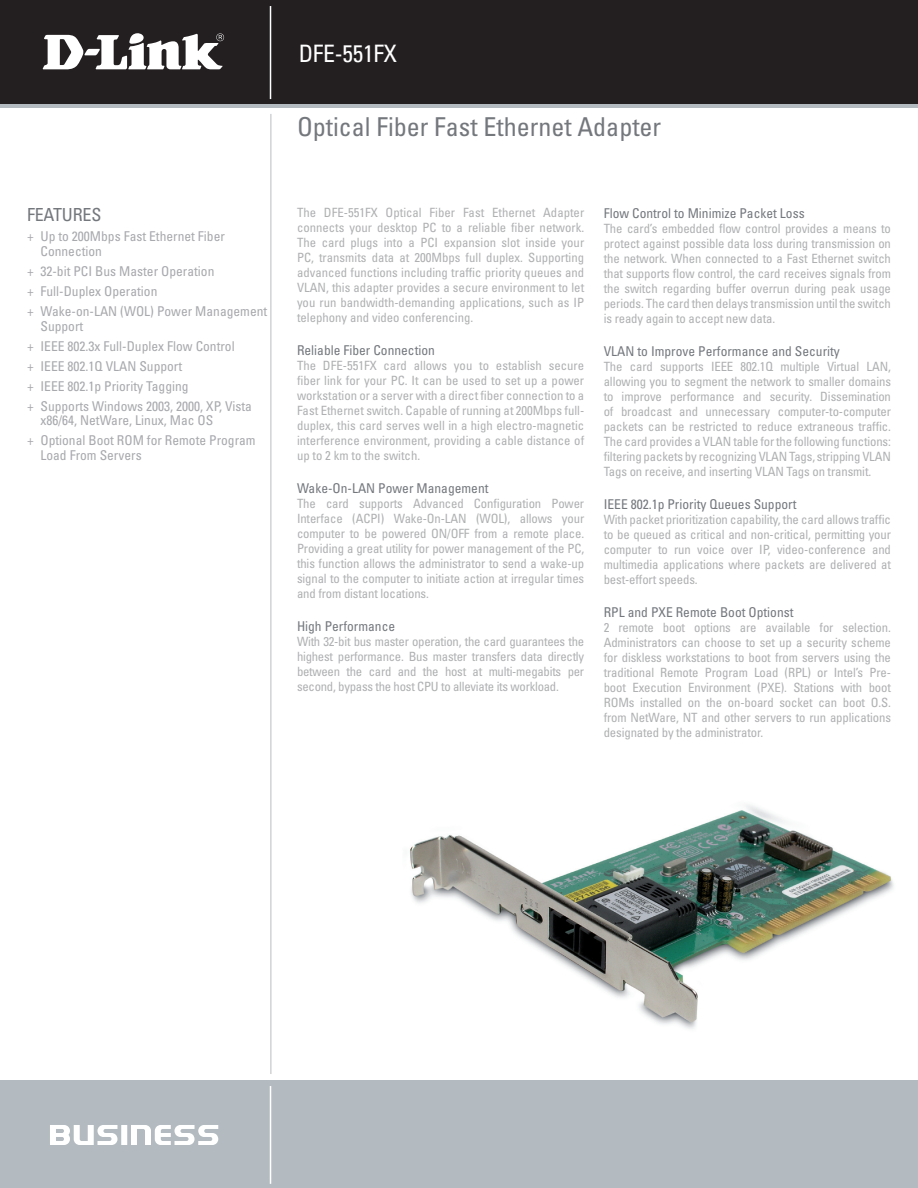
<style>
.page{position:relative;width:918px;height:1188px;background:#fff}
.page>*{position:absolute;margin:0;border:0;box-sizing:border-box;transform-origin:0 0}
.t1{font:condensed 26.1px "Univers";color:#74787d}
.t2{font:condensed 24px "Univers";letter-spacing:-.01em;color:#fff}
.t3{font:condensed 18px "Univers";letter-spacing:-.01em;color:#74787d}
.t4{font:condensed 13.5px/20px "Univers";color:#a8a9ad}
.t5{font:condensed 13.5px "Univers";color:#74787d}
.t6{font:condensed 12.75px/15px "Univers";letter-spacing:-.01em;color:#afb0b2;text-align:justify}
</style>
<div class="page">
<div style="left:0;top:0;width:918px;height:108px;background:linear-gradient(to right,#b3bbc0,#b3bbc0)"></div>
<div style="left:0;top:0;width:918px;height:103px;background:#231f20"></div>
<div style="left:0;top:1080px;width:918px;height:108px;background:#b3bbc0"></div>
<hr style="left:270px;top:6px;width:1px;height:93px;background:#fff">
<hr style="left:270px;top:1086px;width:1px;height:98px;background:#fff">
<svg style="left:50px;top:1125px;width:168px;height:20px"></svg>
<svg style="left:43px;top:33px;width:181px;height:36px"></svg>
<img style="left:410px;top:805px;width:484px;height:224px">
<hr style="left:270px;top:114px;width:2px;height:960px;background:#d1d2d4">
<h3 class="t3" style="left:27px;top:204px;width:76px">FEATURES</h3>
<p class="t4" style="left:40px;top:229px;width:186px;line-height:14.7px;text-indent:-14px">+ Up to 200Mbps Fast Ethernet Fiber<br>Connection</p>
<p class="t4" style="left:27px;top:261px;width:242px">+ 32-bit PCI Bus Master Operation<br>+ Full-Duplex Operation<br>+ Wake-on-LAN (WOL) Power Management</p>
<p class="t4" style="left:27px;top:316px;width:226px;text-indent:14px">Support<br>+ IEEE 802.3x Full-Duplex Flow Control<br>+ IEEE 802.1Q VLAN Support<br>+ IEEE 802.1p Priority Tagging<br>+ Supports Windows 2003, 2000, XP, Vista</p>
<p class="t4" style="left:27px;top:410px;width:230px;text-indent:14px">x86/64, NetWare, Linux, Mac OS<br>+ Optional Boot ROM for Remote Program</p>
<p class="t4" style="left:40px;top:445px;width:103px">Load From Servers</p>
<h2 class="t2" style="left:299px;top:38px;width:100px">DFE-551FX</h2>
<h1 class="t1" style="left:297px;top:110px;width:366px">Optical Fiber Fast Ethernet Adapter</h1>
<p class="t6" style="left:297px;top:205px;width:289px">The DFE-551FX Optical Fiber Fast Ethernet Adapter connects your desktop PC to a reliable fiber network.<br>The card plugs into a PCI expansion slot inside your PC, transmits data at 200Mbps full duplex. Supporting advanced functions including traffic priority queues and VLAN, this adapter provides a secure environment to let you run bandwidth-demanding applications, such as IP telephony and video conferencing.</p>
<p class="t5" style="left:297px;top:342px;width:139px">Reliable Fiber Connection</p>
<p class="t6" style="left:297px;top:358px;width:289px">The DFE-551FX card allows you to establish secure fiber link for your PC. It can be used to set up a power workstation or a server with a direct fiber connection to a Fast Ethernet switch. Capable of running at 200Mbps full&shy;duplex, this card serves well in a high electro-magnetic interference environment, providing a cable distance of up to 2 km to the switch.</p>
<p class="t5" style="left:297px;top:480px;width:193px">Wake-On-LAN Power Management</p>
<p class="t6" style="left:297px;top:496px;width:289px">The card supports Advanced Configuration Power Interface (ACPI) Wake-On-LAN (WOL), allows your computer to be powered ON/OFF from a remote place.<br>Providing a great utility for power management of the PC, this function allows the administrator to send a wake-up signal to the computer to initiate action at irregular times and from distant locations.</p>
<p class="t5" style="left:297px;top:618px;width:100px">High Performance</p>
<p class="t6" style="left:297px;top:634px;width:289px">With 32-bit bus master operation, the card guarantees the highest performance. Bus master transfers data directly between the card and the host at multi-megabits per second, bypass the host CPU to alleviate its workload.</p>
<p class="t5" style="left:604px;top:204px;width:202px">Flow Control to Minimize Packet Loss</p>
<p class="t6" style="left:604px;top:221px;width:289px">The card’s embedded flow control provides a means to protect against possible data loss during transmission on the network. When connected to a Fast Ethernet switch that supports flow control, the card receives signals from the switch regarding buffer overrun during peak usage periods. The card then delays transmission until the switch is ready again to accept new data.</p>
<p class="t5" style="left:604px;top:342px;width:238px">VLAN to Improve Performance and Security</p>
<p class="t6" style="left:604px;top:359px;width:289px">The card supports IEEE 802.1Q multiple Virtual LAN, allowing you to segment the network to smaller domains to improve performance and security. Dissemination of broadcast and unnecessary computer-to-computer packets can be restricted to reduce extraneous traffic.<br>The card provides a VLAN table for the following functions: filtering packets by recognizing VLAN Tags, stripping VLAN Tags on receive, and inserting VLAN Tags on transmit.</p>
<p class="t5" style="left:604px;top:495px;width:194px">IEEE 802.1p Priority Queues Support</p>
<p class="t6" style="left:604px;top:512px;width:289px">With packet prioritization capability, the card allows traffic to be queued as critical and non-critical, permitting your computer to run voice over IP, video-conference and multimedia applications where packets are delivered at best-effort speeds.</p>
<p class="t5" style="left:604px;top:603px;width:191px">RPL and PXE Remote Boot Optionst</p>
<p class="t6" style="left:604px;top:620px;width:289px">2 remote boot options are available for selection.<br>Administrators can choose to set up a security scheme for diskless workstations to boot from servers using the traditional Remote Program Load (RPL) or Intel’s Pre&shy;boot Execution Environment (PXE). Stations with boot ROMs installed on the on-board socket can boot O.S. from NetWare, NT and other servers to run applications designated by the administrator.</p>
</div>
